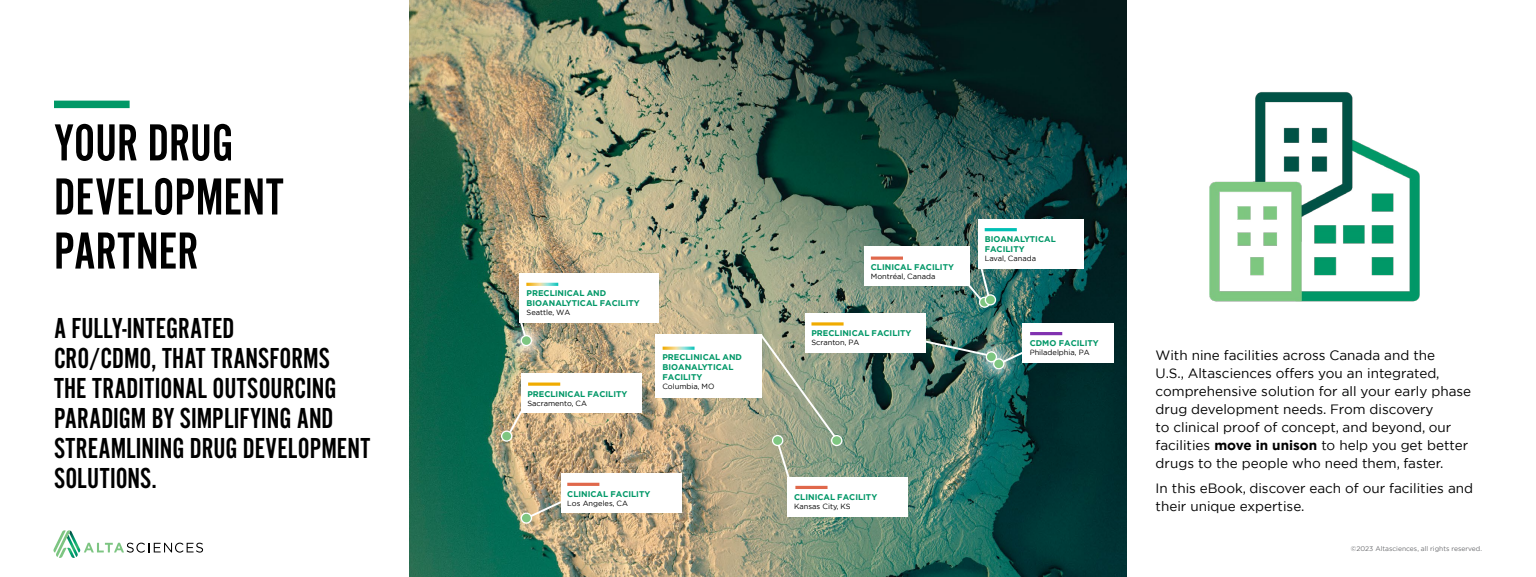
<style>
.page{position:relative;width:1536px;height:577px;background:#fff}
.page>*{position:absolute;margin:0;border:0;box-sizing:border-box;transform-origin:0 0}
.t1{font:54px/54px "Alternate Got No 2 D";color:#000}
.t2{font:30px/30px "Alternate Got No 2 D";color:#000}
.t3{font:13.5px/18px "Gotham";color:#000}
.t4{font:700 8.25px/9.9px "Gotham";color:#009767}
.t5{font:7.5px "Gotham";color:#000}
.t6{font:6.75px "Gotham";color:#6d6e71}
.s1{font-weight:700}
</style>
<div class="page">
<svg style="left:53px;top:530px;width:150px;height:28px"></svg>
<div style="left:54px;top:100px;width:76px;height:8px;background:#009866"></div>
<img style="left:410px;top:0;width:716px;height:576px">
<div style="left:520px;top:273px;width:139px;height:49px;background:#fff"></div>
<div style="left:805px;top:312px;width:121px;height:40px;background:#fff"></div>
<div style="left:521px;top:373px;width:121px;height:39px;background:#fff"></div>
<div style="left:560px;top:473px;width:121px;height:39px;background:#fff"></div>
<div style="left:787px;top:476px;width:121px;height:40px;background:#fff"></div>
<div style="left:864px;top:247px;width:106px;height:39px;background:#fff"></div>
<div style="left:978px;top:220px;width:106px;height:49px;background:#fff"></div>
<div style="left:1023px;top:323px;width:91px;height:40px;background:#fff"></div>
<img style="left:504px;top:318px;width:44px;height:44px">
<div style="left:521px;top:335px;width:10px;height:10px;background:#7ec681;border-radius:50%"></div>
<div style="left:521px;top:335px;width:11px;height:11px;border:1px solid #fff;border-radius:50%"></div>
<svg style="left:918px;top:338px;width:115px;height:28px"></svg>
<svg style="left:963px;top:255px;width:29px;height:50px"></svg>
<div style="left:969px;top:334px;width:52px;height:51px;background:#fff;opacity:.75"></div>
<div style="left:994px;top:358px;width:10px;height:10px;background:#7ec681;border-radius:50%"></div>
<div style="left:993px;top:358px;width:11px;height:11px;border:1px solid #fff;border-radius:50%"></div>
<div style="left:986px;top:351px;width:10px;height:10px;background:#7ec681;border-radius:50%"></div>
<div style="left:986px;top:351px;width:11px;height:11px;border:1px solid #fff;border-radius:50%"></div>
<svg style="left:979px;top:297px;width:11px;height:10px"></svg>
<div style="left:979px;top:296px;width:11px;height:11px;border:1px solid #fff;border-radius:50%"></div>
<div style="left:985px;top:295px;width:10px;height:9px;background:#7ec681;border-radius:50%"></div>
<div style="left:985px;top:294px;width:11px;height:11px;border:1px solid #fff;border-radius:50%"></div>
<div style="left:656px;top:334px;width:106px;height:63px;background:#fff"></div>
<div style="left:831px;top:434px;width:11px;height:11px;border:1px solid #fff;border-radius:50%"></div>
<img style="left:1210px;top:92px;width:210px;height:210px">
<svg style="left:758px;top:332px;width:81px;height:151px;background:#a7b098"></svg>
<svg style="left:772px;top:435px;width:11px;height:10px"></svg>
<div style="left:772px;top:434px;width:11px;height:11px;border:1px solid #fff;border-radius:50%"></div>
<svg style="left:526px;top:499px;width:37px;height:20px"></svg>
<div style="left:521px;top:512px;width:10px;height:10px;background:#7ec681;border-radius:50%"></div>
<div style="left:521px;top:512px;width:11px;height:11px;border:1px solid #fff;border-radius:50%"></div>
<svg style="left:506px;top:408px;width:18px;height:28px"></svg>
<div style="left:502px;top:431px;width:10px;height:9px;background:#7ec681;border-radius:50%"></div>
<div style="left:501px;top:430px;width:11px;height:11px;border:1px solid #fff;border-radius:50%"></div>
<hr style="left:528px;top:382px;width:32px;height:3px;background:#f0ab00">
<hr style="left:567px;top:482px;width:32px;height:3px;background:#e0684b">
<hr style="left:795px;top:485px;width:32px;height:3px;background:#e0684b">
<hr style="left:871px;top:256px;width:32px;height:3px;background:#e0684b">
<hr style="left:1030px;top:332px;width:32px;height:3px;background:#8131b0">
<hr style="left:985px;top:228px;width:32px;height:3px;background:#00c0b5">
<hr style="left:811px;top:322px;width:32px;height:3px;background:#f0ab00">
<svg style="left:526px;top:282px;width:13px;height:4px"></svg>
<svg style="left:539px;top:282px;width:19px;height:4px"></svg>
<hr style="left:663px;top:346px;width:21px;height:3px;background:#f0ab00">
<hr style="left:676px;top:346px;width:18px;height:3px;background:#00c0b5">
<h1 class="t1" style="left:54px;top:117px;width:231px">YOUR DRUG<br>DEVELOPMENT<br>PARTNER</h1>
<h2 class="t2" style="left:54px;top:314px;width:318px">A FULLY-INTEGRATED<br>CRO/CDMO, THAT TRANSFORMS<br>THE TRADITIONAL OUTSOURCING<br>PARADIGM BY SIMPLIFYING AND<br>STREAMLINING DRUG DEVELOPMENT<br>SOLUTIONS.</h2>
<p class="t4" style="left:527px;top:288px;width:115px">PRECLINICAL AND<br>BIOANALYTICAL FACILITY</p>
<p class="t5" style="left:527px;top:307px;width:45px">Seattle, WA</p>
<p class="t4" style="left:527px;top:388px;width:102px">PRECLINICAL FACILITY</p>
<p class="t5" style="left:527px;top:398px;width:61px">Sacramento, CA</p>
<p class="t4" style="left:662px;top:352px;width:81px">PRECLINICAL AND<br>BIOANALYTICAL<br>FACILITY</p>
<p class="t5" style="left:662px;top:381px;width:54px">Columbia, MO</p>
<p class="t4" style="left:567px;top:488px;width:85px">CLINICAL FACILITY</p>
<p class="t5" style="left:567px;top:497px;width:62px">Los Angeles, CA</p>
<p class="t4" style="left:871px;top:262px;width:85px">CLINICAL FACILITY</p>
<p class="t5" style="left:871px;top:271px;width:66px">Montréal, Canada</p>
<p class="t4" style="left:811px;top:328px;width:102px">PRECLINICAL FACILITY</p>
<p class="t5" style="left:811px;top:337px;width:49px">Scranton, PA</p>
<p class="t4" style="left:985px;top:234px;width:73px">BIOANALYTICAL<br>FACILITY</p>
<p class="t5" style="left:985px;top:253px;width:53px">Laval, Canada</p>
<p class="t4" style="left:1030px;top:338px;width:71px">CDMO FACILITY</p>
<p class="t5" style="left:1030px;top:347px;width:61px">Philadelphia, PA</p>
<p class="t4" style="left:794px;top:492px;width:85px">CLINICAL FACILITY</p>
<p class="t5" style="left:794px;top:501px;width:58px">Kansas City, KS</p>
<p class="t3" style="left:1155px;top:345px;width:317px">With nine facilities across Canada and the<br>U.S., Altasciences offers you an integrated, comprehensive solution for all your early phase drug development needs. From discovery<br>to clinical proof of concept, and beyond, our facilities <span class="s1">move in unison</span> to help you get better drugs to the people who need them, faster.</p>
<p class="t3" style="left:1155px;top:478px;width:319px">In this eBook, discover each of our facilities and their unique expertise.</p>
<p class="t6" style="left:1351px;top:544px;width:133px">©2023 Altasciences, all rights reserved.</p>
</div>
